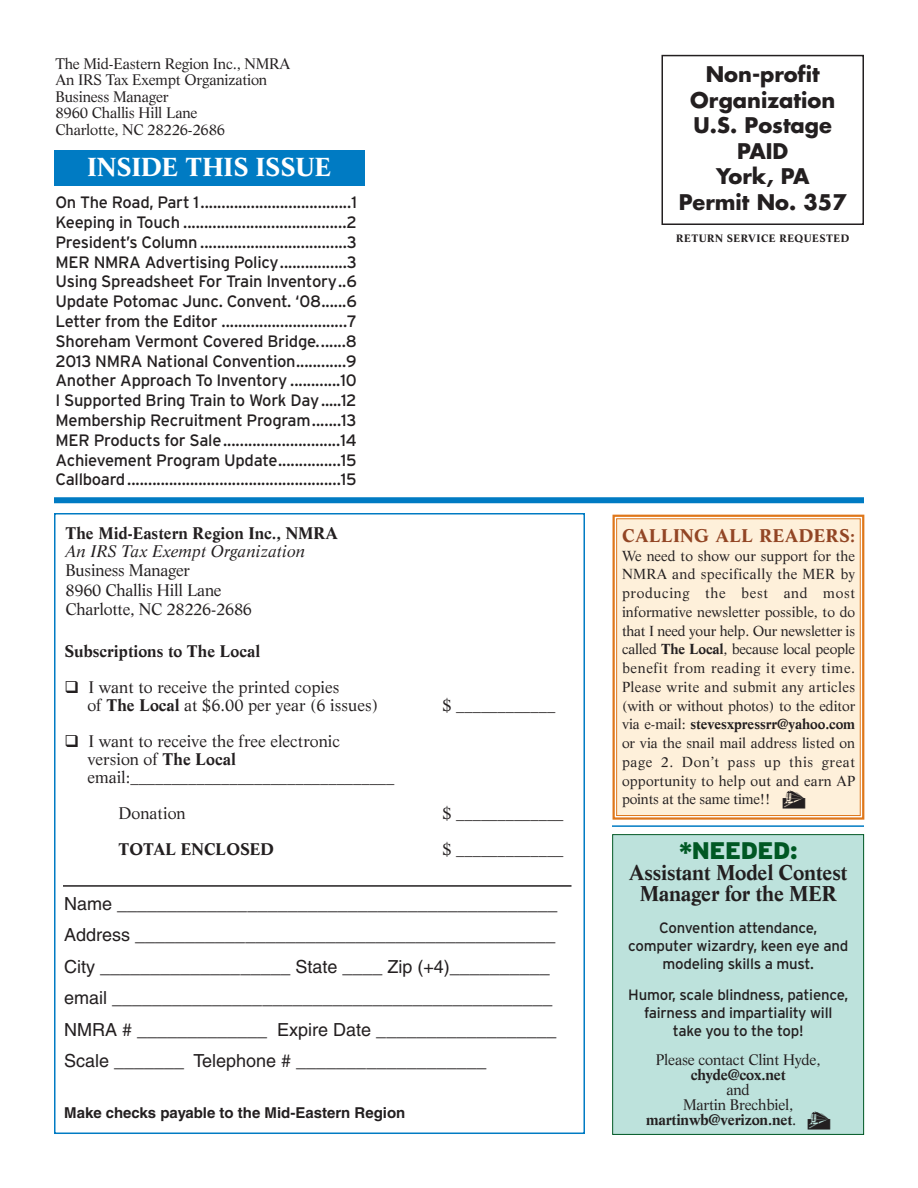
<style>
.page{position:relative;width:918px;height:1188px;background:#fff}
.page>*{position:absolute;margin:0;border:0;box-sizing:border-box;transform-origin:0 0}
.t1{font:700 25.5px "Life";letter-spacing:-.005em;color:#fff}
.t2{font:900 24px "Interstate";letter-spacing:-.02em;color:#005824}
.t3{font:700 21px/25.5px "Futura";color:#231f20;text-align:center}
.t4{font:700 21px/21px "Life";letter-spacing:-.015em;color:#231f20;text-align:center}
.t5{font:18px/31.5px "Helvetica";color:#231f20}
.t6{font:700 18px "Life";letter-spacing:.02em;color:#924524}
.t7{font:16.5px/19.8px "Interstate";letter-spacing:-.015em;color:#231f20;text-align:justify}
.t8{font:16.5px/18px "Life";color:#231f20}
.t9{font:700 16.5px "Life";color:#231f20}
.t10{font:italic 16.5px "Life";color:#231f20}
.t11{font:15px/16.5px "Life";letter-spacing:-.015em;color:#231f20}
.t12{font:15px/18px "Interstate";letter-spacing:-.015em;color:#231f20;text-align:center}
.t13{font:700 15px "Helvetica";color:#231f20}
.t14{font:700 15px "Life";letter-spacing:-.015em;color:#231f20}
.t15{font:14.25px/18.8px "Life";letter-spacing:.01em;color:#231f20;text-align:justify}
.t16{font:700 10.5px "Life";letter-spacing:.04em;color:#231f20}
.s1{font-weight:700}
.s2{font-weight:400}
</style>
<div class="page">
<div style="left:662px;top:55px;width:202px;height:170px;border:2px solid #231f20"></div>
<div style="left:54px;top:150px;width:310px;height:36px;background:#007bc3"></div>
<div style="left:54px;top:497px;width:810px;height:6px;background:#007bc3"></div>
<div style="left:54px;top:513px;width:531px;height:621px;border:2px solid #007bc3"></div>
<hr style="left:63px;top:885px;width:509px;height:2px;background:#231f20">
<div style="left:617px;top:519px;width:243px;height:296px;background:#fef0da"></div>
<div style="left:613px;top:515px;width:251px;height:305px;border:2px solid #df771b"></div>
<div style="left:616px;top:518px;width:245px;height:298px;border:1px solid #df771b"></div>
<hr style="left:612px;top:825px;width:252px;height:2px;background:#007bc3">
<div style="left:613px;top:835px;width:250px;height:299px;background:#bde2dc"></div>
<div style="left:612px;top:834px;width:252px;height:301px;border:1px solid #005824"></div>
<p class="t11" style="left:56px;top:56px;width:236px">The Mid-Eastern Region Inc., NMRA<br>An IRS Tax Exempt Organization<br>Business Manager<br>8960 Challis Hill Lane<br>Charlotte, NC 28226-2686</p>
<p class="t3" style="left:690px;top:63px;width:147px">Non-profit<br>Organization<br>U.S. Postage<br>PAID<br>York, PA</p>
<p class="t7" style="left:56px;top:193px;width:303px">On The Road, Part 1....................................1</p>
<p class="t3" style="left:679px;top:191px;width:170px">Permit No. 357</p>
<p class="t7" style="left:56px;top:212px;width:303px">Keeping in Touch .......................................2<br>President’s Column ...................................3<br>MER NMRA Advertising Policy................3<br>Using Spreadsheet For Train Inventory..6<br>Update Potomac Junc. Convent. ‘08......6<br>Letter from the Editor ..............................7<br>Shoreham Vermont Covered Bridge.......8<br>2013 NMRA National Convention............9<br>Another Approach To Inventory ............10<br>I Supported Bring Train to Work Day.....12<br>Membership Recruitment Program.......13<br>MER Products for Sale............................14<br>Achievement Program Update...............15<br>Callboard...................................................15</p>
<h1 class="t1" style="left:87px;top:157px;width:245px">INSIDE THIS ISSUE</h1>
<p class="t16" style="left:676px;top:234px;width:175px">RETURN SERVICE REQUESTED</p>
<p class="t9" style="left:65px;top:526px;width:274px">The Mid-Eastern Region Inc., NMRA</p>
<p class="t10" style="left:65px;top:544px;width:241px">An IRS Tax Exempt Organization</p>
<p class="t8" style="left:65px;top:562px;width:188px;line-height:19.5px">Business Manager<br>8960 Challis Hill Lane<br>Charlotte, NC 28226-2686</p>
<p class="t9" style="left:64px;top:645px;width:197px">Subscriptions to The Local</p>
<p class="t8" style="left:87px;top:680px;width:292px">I want to receive the printed copies<br>of <span class="s1">The Local</span> at $6.00 per year (6 issues)</p>
<p class="t8" style="left:442px;top:698px;width:114px">$ ____________</p>
<p class="t8" style="left:87px;top:734px;width:309px">I want to receive the free electronic version of <span class="s1">The Local </span>email:________________________________</p>
<p class="t8" style="left:118px;top:806px;width:69px">Donation</p>
<p class="t8" style="left:442px;top:806px;width:123px">$ _____________</p>
<p class="t9" style="left:118px;top:843px;width:157px">TOTAL ENCLOSED</p>
<p class="t8" style="left:442px;top:842px;width:123px">$ _____________</p>
<p class="t5" style="left:64px;top:889px;width:495px">Name ____________________________________________ Address __________________________________________ City ___________________ State ____ Zip (+4)__________ email ____________________________________________ NMRA # _____________ Expire Date __________________ Scale _______ Telephone # ___________________</p>
<p class="t13" style="left:64px;top:1107px;width:343px">Make checks payable to the Mid-Eastern Region</p>
<p class="t6" style="left:622px;top:528px;width:235px">CALLING ALL READERS:</p>
<p class="t15" style="left:622px;top:547px;width:235px">We need to show our support for the NMRA and specifically the MER by producing the best and most informative newsletter possible, to do that I need your help. Our newsletter is called <span class="s1">The Local</span>, because local people benefit from reading it every time.<br>Please write and submit any articles (with or without photos) to the editor via e-mail: <span class="s1">stevesxpressrr@yahoo.com </span>or via the snail mail address listed on page 2. Don’t pass up this great opportunity to help out and earn AP points at the same time!!</p>
<h2 class="t2" style="left:679px;top:837px;width:120px">*NEEDED:</h2>
<p class="t4" style="left:629px;top:864px;width:220px">Assistant Model Contest<br>Manager for the MER</p>
<p class="t12" style="left:628px;top:918px;width:221px">Convention attendance, computer wizardry, keen eye and modeling skills a must.</p>
<p class="t12" style="left:628px;top:986px;width:221px">Humor, scale blindness, patience, fairness and impartiality will take you to the top!</p>
<p class="t11" style="left:656px;top:1052px;width:166px">Please contact Clint Hyde,</p>
<p class="t14" style="left:691px;top:1068px;width:97px">chyde@cox.net</p>
<p class="t11" style="left:727px;top:1082px;width:25px">and</p>
<p class="t11" style="left:683px;top:1097px;width:112px">Martin Brechbiel,</p>
<p class="t14" style="left:646px;top:1113px;width:152px">martinwb@verizon.net<span class="s2">.</span></p>
</div>
